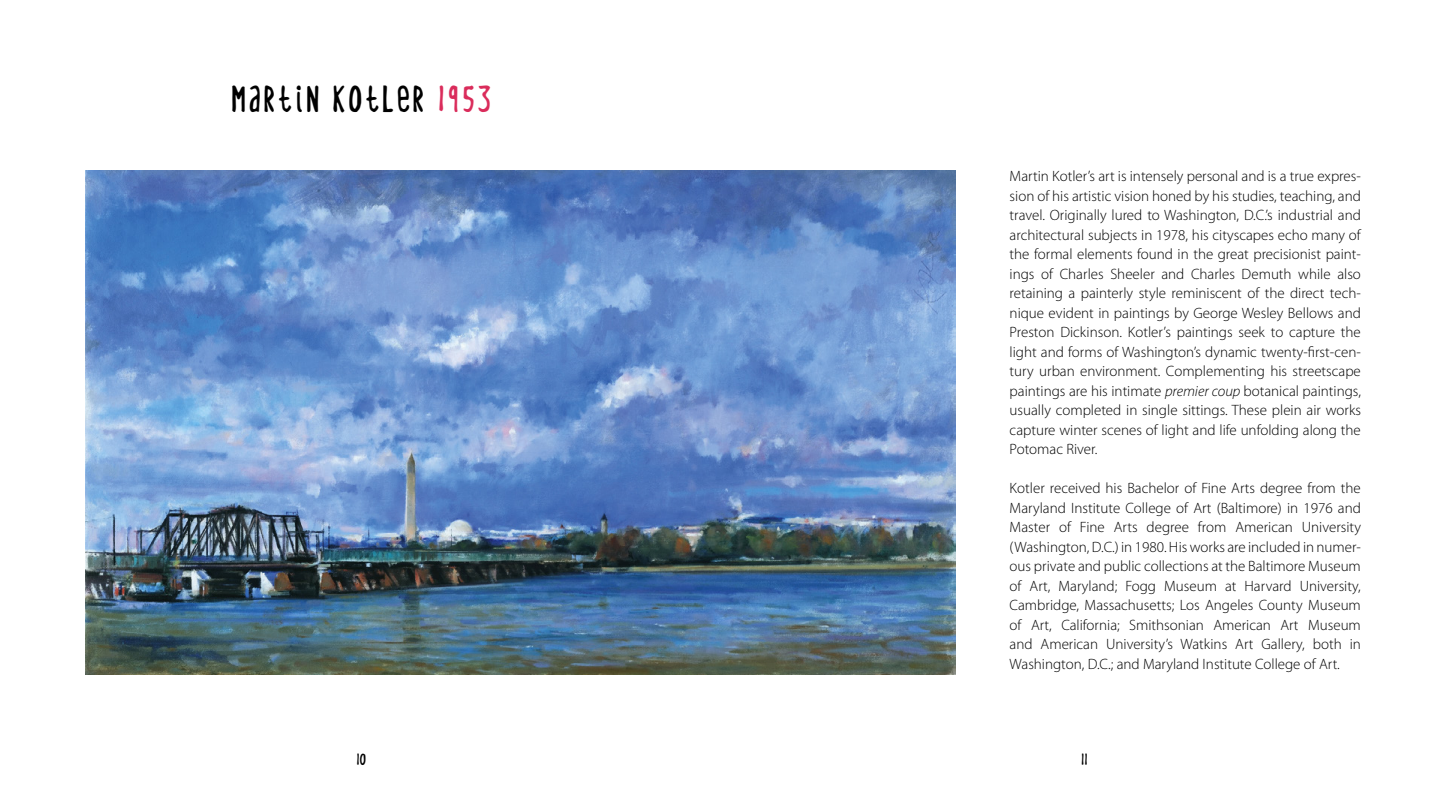
<style>
.page{position:relative;width:1446px;height:808px;background:#fff}
.page>*{position:absolute;margin:0;border:0;box-sizing:border-box;transform-origin:0 0}
.t1{font:27px "Generic Font Oral Expulsive";letter-spacing:.15em;color:#000}
.t2{font:300 15px/19.5px "Myriad Pro";color:#000;text-align:justify}
.t3{font:12px "Generic Font Oral Expulsive";color:#000}
.s1{color:#da2c5b}
.s2{font-style:italic}
</style>
<div class="page">
<img style="left:85px;top:170px;width:871px;height:504px">
<h1 class="t1" style="left:232px;top:85px;width:260px">MARTIN KOTLER <span class="s1">1953</span></h1>
<p class="t2" style="left:1009px;top:166px;width:353px">Martin Kotler’s art is intensely personal and is a true expres&shy;sion of his artistic vision honed by his studies, teaching, and travel. Originally lured to Washington, D.C.’s industrial and architectural subjects in 1978, his cityscapes echo many of the formal elements found in the great precisionist paint&shy;ings of Charles Sheeler and Charles Demuth while also retaining a painterly style reminiscent of the direct tech&shy;nique evident in paintings by George Wesley Bellows and Preston Dickinson. Kotler’s paintings seek to capture the light and forms of Washington’s dynamic twenty-first-cen&shy;tury urban environment. Complementing his streetscape paintings are his intimate <span class="s2">premier coup</span> botanical paintings, usually completed in single sittings. These plein air works capture winter scenes of light and life unfolding along the Potomac River.</p>
<p class="t2" style="left:1009px;top:478px;width:353px">Kotler received his Bachelor of Fine Arts degree from the Maryland Institute College of Art (Baltimore) in 1976 and Master of Fine Arts degree from American University (Washington, D.C.) in 1980. His works are included in numer&shy;ous private and public collections at the Baltimore Museum of Art, Maryland; Fogg Museum at Harvard University, Cambridge, Massachusetts; Los Angeles County Museum of Art, California; Smithsonian American Art Museum and American University’s Watkins Art Gallery, both in Washington, D.C.; and Maryland Institute College of Art.</p>
<p class="t3" style="left:357px;top:753px;width:11px">10</p>
<p class="t3" style="left:1081px;top:753px;width:7px">11</p>
</div>
